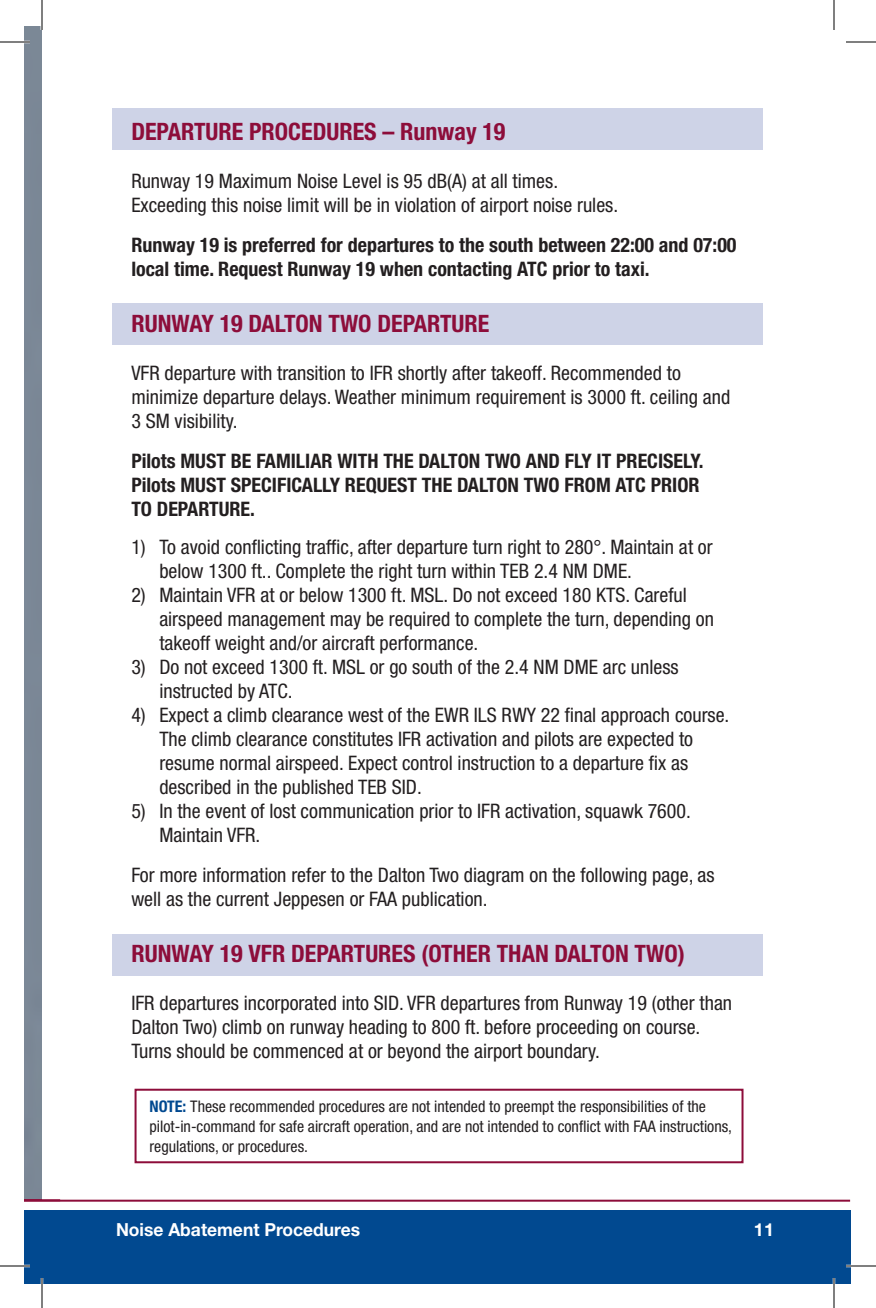
<style>
.page{position:relative;width:876px;height:1308px;background:#fff}
.page>*{position:absolute;margin:0;border:0;box-sizing:border-box;transform-origin:0 0}
.t1{font:700 condensed 24px "Helvetica Neue LT Std";color:#8d0d3a}
.t2{font:condensed 20px/24px "Helvetica Neue LT Std";color:#231f20}
.t3{font:700 condensed 20px/24px "Helvetica Neue LT Std";color:#231f20}
.t4{font:700 18px "Helvetica Neue LT Std";color:#fff}
.t5{font:condensed 16px/20px "Helvetica Neue LT Std";color:#231f20}
.s1{font-weight:700;color:#014990}
</style>
<div class="page">
<hr style="left:24px;top:1199px;width:36px;height:2px;background:#8d0d3a">
<div style="left:112px;top:109px;width:650px;height:41px;background:#ced3e7"></div>
<div style="left:112px;top:303px;width:650px;height:41px;background:#ced3e7"></div>
<div style="left:112px;top:934px;width:650px;height:42px;background:#ced3e7"></div>
<div style="left:24px;top:1210px;width:826px;height:74px;background:#014990"></div>
<hr style="left:24px;top:1200px;width:826px;height:2px;background:#8d0d3a">
<div style="left:135px;top:1089px;width:609px;height:74px;background:#fff;border:2px solid #8d0d3a"></div>
<hr style="left:0;top:1265px;width:30px;height:2px;background:#fff">
<hr style="left:846px;top:1265px;width:30px;height:2px;background:#fff">
<hr style="left:41px;top:1278px;width:2px;height:30px;background:#fff">
<hr style="left:833px;top:1278px;width:2px;height:30px;background:#fff">
<hr style="left:0;top:42px;width:30px;height:1px;background:#000">
<hr style="left:846px;top:42px;width:30px;height:1px;background:#000">
<hr style="left:0;top:1266px;width:30px;height:1px;background:#000">
<hr style="left:846px;top:1266px;width:30px;height:1px;background:#000">
<hr style="left:42px;top:0;width:1px;height:30px;background:#000">
<hr style="left:42px;top:1278px;width:1px;height:30px;background:#000">
<hr style="left:834px;top:0;width:1px;height:30px;background:#000">
<hr style="left:834px;top:1278px;width:1px;height:30px;background:#000">
<p class="t1" style="left:131px;top:116px;width:376px">DEPARTURE PROCEDURES – Runway 19</p>
<p class="t2" style="left:131px;top:168px;width:488px">Runway 19 Maximum Noise Level is 95 dB(A) at all times.<br>Exceeding this noise limit will be in violation of airport noise rules.</p>
<p class="t3" style="left:131px;top:232px;width:607px">Runway 19 is preferred for departures to the south between 22:00 and 07:00 local time. Request Runway 19 when contacting ATC prior to taxi.</p>
<p class="t1" style="left:131px;top:308px;width:360px">RUNWAY 19 DALTON TWO DEPARTURE</p>
<p class="t2" style="left:131px;top:360px;width:600px">VFR departure with transition to IFR shortly after takeoff. Recommended to minimize departure delays. Weather minimum requirement is 3000 ft. ceiling and<br>3 SM visibility.</p>
<p class="t3" style="left:131px;top:448px;width:574px">Pilots MUST BE FAMILIAR WITH THE DALTON TWO AND FLY IT PRECISELY.<br>Pilots MUST SPECIFICALLY REQUEST THE DALTON TWO FROM ATC PRIOR<br>TO DEPARTURE.</p>
<p class="t2" style="left:159px;top:534px;width:555px;text-indent:-28px">1) To avoid conflicting traffic, after departure turn right to 280°. Maintain at or below 1300 ft.. Complete the right turn within TEB 2.4 NM DME.</p>
<p class="t2" style="left:159px;top:582px;width:556px;text-indent:-28px">2) Maintain VFR at or below 1300 ft. MSL. Do not exceed 180 KTS. Careful airspeed management may be required to complete the turn, depending on takeoff weight and/or aircraft performance.</p>
<p class="t2" style="left:159px;top:654px;width:521px;text-indent:-28px">3) Do not exceed 1300 ft. MSL or go south of the 2.4 NM DME arc unless instructed by ATC.</p>
<p class="t2" style="left:159px;top:702px;width:572px;text-indent:-28px">4) Expect a climb clearance west of the EWR ILS RWY 22 final approach course.<br>The climb clearance constitutes IFR activation and pilots are expected to resume normal airspeed. Expect control instruction to a departure fix as described in the published TEB SID.</p>
<p class="t2" style="left:159px;top:798px;width:533px;text-indent:-28px">5) In the event of lost communication prior to IFR activation, squawk 7600.<br>Maintain VFR.</p>
<p class="t2" style="left:131px;top:862px;width:585px">For more information refer to the Dalton Two diagram on the following page, as well as the current Jeppesen or FAA publication.</p>
<p class="t1" style="left:131px;top:938px;width:555px">RUNWAY 19 VFR DEPARTURES (OTHER THAN DALTON TWO)</p>
<p class="t2" style="left:131px;top:990px;width:602px">IFR departures incorporated into SID. VFR departures from Runway 19 (other than<br>Dalton Two) climb on runway heading to 800 ft. before proceeding on course.<br>Turns should be commenced at or beyond the airport boundary.</p>
<p class="t5" style="left:150px;top:1097px;width:584px"><span class="s1">NOTE:</span> These recommended procedures are not intended to preempt the responsibilities of the pilot-in-command for safe aircraft operation, and are not intended to conflict with FAA instructions, regulations, or procedures.</p>
<p class="t4" style="left:116px;top:1219px;width:246px">Noise Abatement Procedures</p>
<p class="t4" style="left:754px;top:1219px;width:22px">11</p>
<p class="t4" style="left:131px;top:1219px;width:246px">Noise Abatement Procedures</p>
</div>
